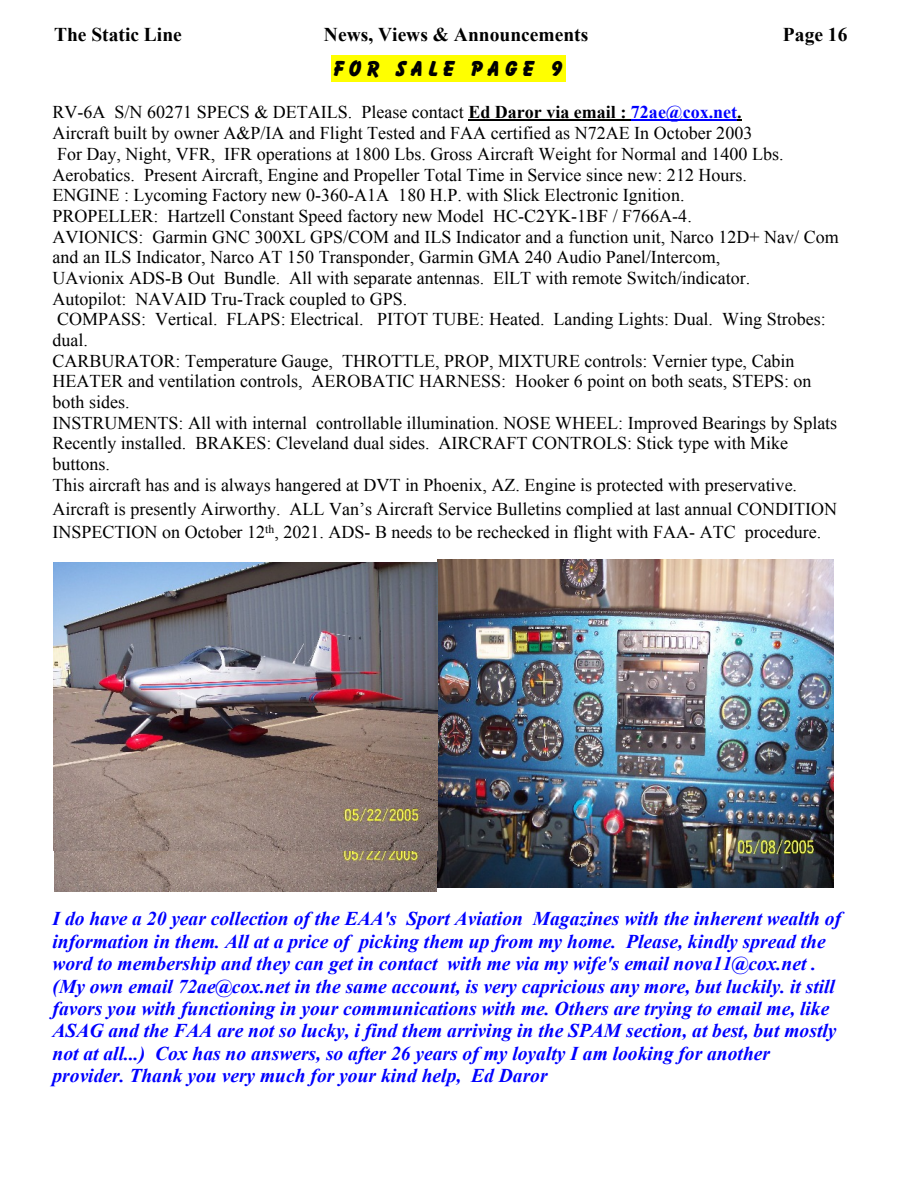
<style>
.page{position:relative;width:918px;height:1188px;background:#fff}
.page>*{position:absolute;margin:0;border:0;box-sizing:border-box;transform-origin:0 0}
.t1{font:21px "Balloonist SF Bold";letter-spacing:.23em;color:#000}
.t2{font:italic 700 19.5px/22.4px "Times New Roman";color:#00f}
.t3{font:700 19.5px "Times New Roman";color:#000}
.t4{font:18px/20.7px "Times New Roman";color:#000}
.s1{font-weight:700}
.s2{font-weight:700;color:#00f}
</style>
<div class="page">
<div style="left:331px;top:56px;width:235px;height:26px;background:#ff0"></div>
<hr style="left:468px;top:120px;width:163px;height:1px;background:#000">
<hr style="left:631px;top:120px;width:106px;height:1px;background:#00f">
<img style="left:437px;top:559px;width:397px;height:328px">
<img style="left:54px;top:850px;width:383px;height:42px">
<img style="left:53px;top:563px;width:384px;height:287px">
<p class="t3" style="left:54px;top:28px;width:129px">The Static Line</p>
<p class="t3" style="left:324px;top:28px;width:266px">News, Views &amp; Announcements</p>
<p class="t3" style="left:783px;top:28px;width:66px">Page 16</p>
<p class="t1" style="left:331px;top:61px;width:231px">FOR SALE Page 9</p>
<p class="t4" style="left:53px;top:104px;width:788px">RV-6A S/N 60271 SPECS &amp; DETAILS. Please contact <span class="s1">Ed Daror via email :</span> <span class="s2">72ae@cox.net</span><span class="s1">.<br></span>Aircraft built by owner A&amp;P/IA and Flight Tested and FAA certified as N72AE In October 2003<br>For Day, Night, VFR, IFR operations at 1800 Lbs. Gross Aircraft Weight for Normal and 1400 Lbs.<br>Aerobatics. Present Aircraft, Engine and Propeller Total Time in Service since new: 212 Hours.<br>ENGINE : Lycoming Factory new 0-360-A1A 180 H.P. with Slick Electronic Ignition.<br>PROPELLER: Hartzell Constant Speed factory new Model HC-C2YK-1BF / F766A-4.<br>AVIONICS: Garmin GNC 300XL GPS/COM and ILS Indicator and a function unit, Narco 12D+ Nav/ Com and an ILS Indicator, Narco AT 150 Transponder, Garmin GMA 240 Audio Panel/Intercom,<br>UAvionix ADS-B Out Bundle. All with separate antennas. ElLT with remote Switch/indicator.<br>Autopilot: NAVAID Tru-Track coupled to GPS.<br>COMPASS: Vertical. FLAPS: Electrical. PITOT TUBE: Heated. Landing Lights: Dual. Wing Strobes: dual.<br>CARBURATOR: Temperature Gauge, THROTTLE, PROP, MIXTURE controls: Vernier type, Cabin HEATER and ventilation controls, AEROBATIC HARNESS: Hooker 6 point on both seats, STEPS: on both sides.<br>INSTRUMENTS: All with internal controllable illumination. NOSE WHEEL: Improved Bearings by Splats Recently installed. BRAKES: Cleveland dual sides. AIRCRAFT CONTROLS: Stick type with Mike buttons.<br>This aircraft has and is always hangered at DVT in Phoenix, AZ. Engine is protected with preservative.</p>
<p class="t4" style="left:53px;top:498px;width:786px;line-height:23.9px">Aircraft is presently Airworthy. ALL Van’s Aircraft Service Bulletins complied at last annual CONDITION<br>INSPECTION on October 12<sup>th</sup>, 2021. ADS- B needs to be rechecked in flight with FAA- ATC procedure.</p>
<p class="t2" style="left:53px;top:910px;width:790px">I do have a 20 year collection of the EAA's Sport Aviation Magazines with the inherent wealth of information in them. All at a price of picking them up from my home. Please, kindly spread the word to membership and they can get in contact with me via my wife's email nova11@cox.net . (My own email 72ae@cox.net in the same account, is very capricious any more, but luckily. it still favors you with functioning in your communications with me. Others are trying to email me, like ASAG and the FAA are not so lucky, i find them arriving in the SPAM section, at best, but mostly not at all...) Cox has no answers, so after 26 years of my loyalty I am looking for another provider. Thank you very much for your kind help, Ed Daror</p>
</div>
